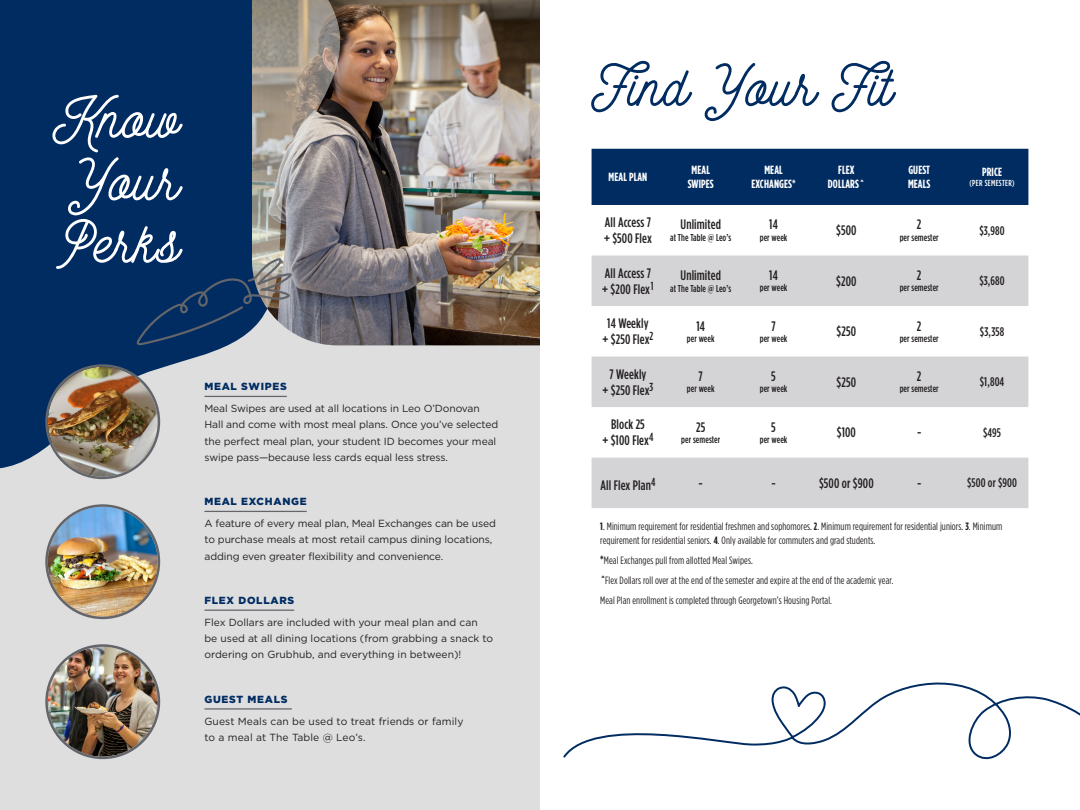
<style>
.page{position:relative;width:1080px;height:810px;background:#fff}
.page>*{position:absolute;margin:0;border:0;box-sizing:border-box;transform-origin:0 0}
.t1{font:700 70px/62.5px "Hustle Script";color:#fff}
.t2{font:700 70px "Hustle Script";color:#002c62}
.t3{font:500 condensed 13.75px "Gotham HTF";letter-spacing:.01em;color:#231f20}
.t4{font:500 condensed 12.5px "Gotham HTF";letter-spacing:.01em;color:#231f20}
.t5{font:700 condensed 11.88px "Gotham HTF";letter-spacing:.01em;color:#fff}
.t6{font:condensed 10.62px/13.8px "Gotham HTF";letter-spacing:.01em;color:#231f20}
.t7{font:10.25px/16.2px "Gotham HTF";letter-spacing:-.01em;color:#231f20}
.t8{font:10.25px/16.2px "Gotham HTF";letter-spacing:.01em;color:#231f20}
.t9{font:900 10.25px "Gotham HTF";letter-spacing:.07em;color:#002c62}
.t10{font:500 condensed 10px "Gotham HTF";letter-spacing:.01em;color:#231f20}
.t11{font:500 condensed 8.75px "Gotham HTF";letter-spacing:.04em;color:#fff}
.s1{font-weight:700}
.s2{font-weight:700;font-size:11.88px}
</style>
<div class="page">
<div style="left:0;top:0;width:540px;height:810px;background:#dededf"></div>
<svg style="left:0;top:0;width:346px;height:474px;fill:#002c62"></svg>
<img style="left:48px;top:507px;width:110px;height:110px;border-radius:55px">
<div style="left:45px;top:504px;width:115px;height:115px;border:2px solid #63656a;border-radius:50%"></div>
<img style="left:48px;top:647px;width:110px;height:110px;border-radius:55px">
<div style="left:45px;top:644px;width:115px;height:115px;border:2px solid #63656a;border-radius:50%"></div>
<img style="left:341px;top:0;width:199px;height:345px">
<hr style="left:204px;top:511px;width:103px;height:1px;background:#63656a">
<hr style="left:204px;top:610px;width:90px;height:1px;background:#63656a">
<hr style="left:204px;top:708px;width:88px;height:2px;background:#63656a">
<svg style="left:135px;top:0;width:206px;height:423px"></svg>
<svg style="left:563px;top:682px;width:517px;height:78px"></svg>
<div style="left:592px;top:149px;width:436px;height:56px;background:#002c62"></div>
<svg style="left:592px;top:256px;width:436px;height:252px;fill:#d4d3d5"></svg>
<img style="left:48px;top:367px;width:110px;height:110px;border-radius:55px">
<div style="left:45px;top:364px;width:115px;height:115px;border:2px solid #63656a;border-radius:50%"></div>
<p class="t1" style="left:53px;top:90px;width:129px">Know</p>
<p class="t1" style="left:56px;top:153px;width:125px">Your<br>Perks</p>
<p class="t9" style="left:204px;top:381px;width:84px">MEAL SWIPES</p>
<p class="t7" style="left:204px;top:400px;width:295px">Meal Swipes are used at all locations in Leo O’Donovan Hall and come with most meal plans. Once you’ve selected the perfect meal plan, your student ID becomes your meal swipe pass—because less cards equal less stress.</p>
<p class="t9" style="left:204px;top:496px;width:104px">MEAL EXCHANGE</p>
<p class="t7" style="left:204px;top:515px;width:293px">A feature of every meal plan, Meal Exchanges can be used to purchase meals at most retail campus dining locations, adding even greater flexibility and convenience.</p>
<p class="t9" style="left:204px;top:594px;width:91px">FLEX DOLLARS</p>
<p class="t7" style="left:204px;top:614px;width:290px">Flex Dollars are included with your meal plan and can be used at all dining locations (from grabbing a snack to ordering on Grubhub, and everything in between)!</p>
<p class="t9" style="left:204px;top:693px;width:85px">GUEST MEALS</p>
<p class="t8" style="left:204px;top:713px;width:260px">Guest Meals can be used to treat friends or family to a meal at The Table @ Leo’s.</p>
<p class="t2" style="left:592px;top:49px;width:304px">Find Your Fit</p>
<p class="t5" style="left:609px;top:170px;width:40px">MEAL PLAN</p>
<p class="t5" style="left:692px;top:163px;width:20px">MEAL</p>
<p class="t5" style="left:688px;top:177px;width:28px">SWIPES</p>
<p class="t5" style="left:764px;top:163px;width:20px">MEAL</p>
<p class="t5" style="left:751px;top:177px;width:46px">EXCHANGES*</p>
<p class="t5" style="left:838px;top:163px;width:18px">FLEX</p>
<p class="t5" style="left:828px;top:177px;width:39px">DOLLARS^</p>
<p class="t5" style="left:908px;top:163px;width:23px">GUEST</p>
<p class="t5" style="left:908px;top:177px;width:24px">MEALS</p>
<p class="t5" style="left:982px;top:165px;width:22px">PRICE</p>
<p class="t11" style="left:969px;top:178px;width:47px">(PER SEMESTER)</p>
<p class="t3" style="left:605px;top:215px;width:48px">All Access 7</p>
<p class="t3" style="left:604px;top:231px;width:49px">+ $500 Flex</p>
<p class="t3" style="left:681px;top:217px;width:42px">Unlimited</p>
<p class="t10" style="left:670px;top:232px;width:63px">at The Table @ Leo’s</p>
<p class="t3" style="left:769px;top:217px;width:10px">14</p>
<p class="t10" style="left:760px;top:232px;width:29px">per week</p>
<p class="t3" style="left:836px;top:223px;width:22px">$500</p>
<p class="t3" style="left:917px;top:217px;width:6px">2</p>
<p class="t10" style="left:900px;top:232px;width:41px">per semester</p>
<p class="t4" style="left:979px;top:223px;width:27px">$3,980</p>
<p class="t3" style="left:605px;top:265px;width:48px">All Access 7</p>
<p class="t3" style="left:602px;top:281px;width:53px">+ $200 Flex<sup>1</sup></p>
<p class="t3" style="left:681px;top:267px;width:42px">Unlimited</p>
<p class="t10" style="left:670px;top:283px;width:63px">at The Table @ Leo’s</p>
<p class="t3" style="left:769px;top:268px;width:10px">14</p>
<p class="t10" style="left:760px;top:282px;width:29px">per week</p>
<p class="t3" style="left:836px;top:273px;width:22px">$200</p>
<p class="t3" style="left:917px;top:268px;width:6px">2</p>
<p class="t10" style="left:900px;top:282px;width:41px">per semester</p>
<p class="t4" style="left:979px;top:274px;width:27px">$3,680</p>
<p class="t3" style="left:607px;top:316px;width:43px">14 Weekly</p>
<p class="t3" style="left:603px;top:332px;width:52px">+ $250 Flex<sup>2</sup></p>
<p class="t3" style="left:697px;top:318px;width:10px">14</p>
<p class="t10" style="left:687px;top:333px;width:29px">per week</p>
<p class="t3" style="left:771px;top:318px;width:6px">7</p>
<p class="t10" style="left:760px;top:333px;width:29px">per week</p>
<p class="t3" style="left:837px;top:324px;width:21px">$250</p>
<p class="t3" style="left:917px;top:318px;width:6px">2</p>
<p class="t10" style="left:900px;top:333px;width:41px">per semester</p>
<p class="t4" style="left:980px;top:324px;width:26px">$3,358</p>
<p class="t3" style="left:609px;top:366px;width:39px">7 Weekly</p>
<p class="t3" style="left:603px;top:382px;width:52px">+ $250 Flex<sup>3</sup></p>
<p class="t3" style="left:699px;top:369px;width:6px">7</p>
<p class="t10" style="left:687px;top:383px;width:29px">per week</p>
<p class="t3" style="left:771px;top:369px;width:6px">5</p>
<p class="t10" style="left:760px;top:383px;width:29px">per week</p>
<p class="t3" style="left:837px;top:374px;width:21px">$250</p>
<p class="t3" style="left:917px;top:369px;width:6px">2</p>
<p class="t10" style="left:900px;top:383px;width:41px">per semester</p>
<p class="t4" style="left:980px;top:375px;width:26px">$1,804</p>
<p class="t3" style="left:611px;top:417px;width:35px">Block 25</p>
<p class="t3" style="left:603px;top:433px;width:52px">+ $100 Flex<sup>4</sup></p>
<p class="t3" style="left:696px;top:419px;width:11px">25</p>
<p class="t10" style="left:681px;top:434px;width:41px">per semester</p>
<p class="t3" style="left:771px;top:419px;width:6px">5</p>
<p class="t10" style="left:760px;top:434px;width:29px">per week</p>
<p class="t3" style="left:837px;top:425px;width:21px">$100</p>
<p class="t3" style="left:917px;top:425px;width:6px">-</p>
<p class="t4" style="left:983px;top:425px;width:20px">$495</p>
<p class="t3" style="left:601px;top:478px;width:56px">All Flex Plan<sup>4</sup></p>
<p class="t3" style="left:699px;top:475px;width:6px">-</p>
<p class="t3" style="left:771px;top:475px;width:6px">-</p>
<p class="t3" style="left:819px;top:475px;width:56px">$500 or $900</p>
<p class="t3" style="left:917px;top:475px;width:6px">-</p>
<p class="t4" style="left:967px;top:476px;width:51px">$500 or $900</p>
<p class="t6" style="left:600px;top:519px;width:404px"><span class="s1">1</span>. Minimum requirement for residential freshmen and sophomores. <span class="s1">2</span>. Minimum requirement for residential juniors. <span class="s1">3</span>. Minimum requirement for residential seniors. <span class="s1">4</span>. Only available for commuters and grad students.</p>
<p class="t6" style="left:600px;top:553px;width:154px"><span class="s2">*</span>Meal Exchanges pull from allotted Meal Swipes.</p>
<p class="t6" style="left:600px;top:573px;width:295px"><span class="s2">^</span>Flex Dollars roll over at the end of the semester and expire at the end of the academic year.</p>
<p class="t6" style="left:600px;top:593px;width:233px">Meal Plan enrollment is completed through Georgetown’s Housing Portal.</p>
</div>
